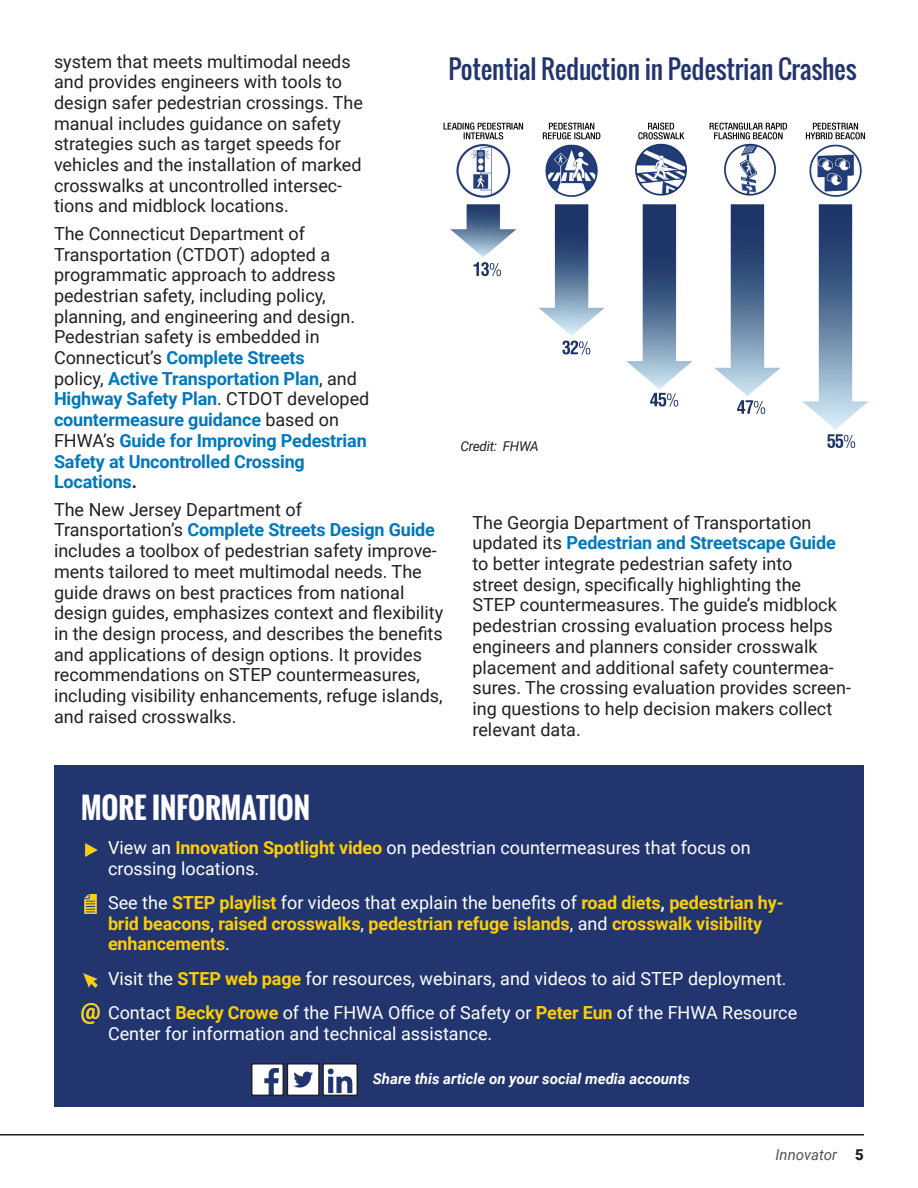
<style>
.page{position:relative;width:918px;height:1188px;background:#fff}
.page>*{position:absolute;margin:0;border:0;box-sizing:border-box;transform-origin:0 0}
.t1{font:700 28.5px "Oswald";color:#fff}
.t2{font:25.5px "Oswald";letter-spacing:-.01em;color:#22356f}
.t3{font:18px/20.7px "Roboto";color:#231f20}
.t4{font:18px/20.7px "Roboto";color:#fff}
.t5{font:700 18px/20.7px "Roboto";letter-spacing:-.01em;color:#fdce07}
.t6{font:italic 700 15px "Roboto";color:#fff}
.t7{font:italic 15px "Roboto";color:#535457}
.t8{font:italic 13.5px "Roboto";letter-spacing:-.02em;color:#231f20}
.s1{font-weight:700;color:#0078bd}
.s2{font-weight:700}
.s3{font-weight:700;color:#fdce07}
.s4{font-weight:400;color:#fff}
.s5{color:#fff}
.s6{font-weight:900;font-style:normal;color:#231f20}
</style>
<div class="page">
<hr style="left:0;top:1134px;width:864px;height:2px;background:#231f20">
<div style="left:54px;top:766px;width:810px;height:341px;background:#22356f"></div>
<img style="left:85px;top:843px;width:13px;height:14px">
<img style="left:84px;top:894px;width:13px;height:20px">
<img style="left:83px;top:973px;width:15px;height:15px">
<img style="left:81px;top:1004px;width:19px;height:20px">
<img style="left:254px;top:1066px;width:27px;height:27px">
<div style="left:251px;top:1063px;width:33px;height:33px;border:2px solid #231f20"></div>
<div style="left:287px;top:1063px;width:33px;height:33px;border:2px solid #231f20"></div>
<svg style="left:287px;top:1064px;width:68px;height:31px"></svg>
<div style="left:322px;top:1063px;width:36px;height:33px;border:2px solid #231f20"></div>
<img style="left:443px;top:122px;width:426px;height:326px">
<p class="t3" style="left:54px;top:50px;width:311px">system that meets multimodal needs and provides engineers with tools to design safer pedestrian crossings. The manual includes guidance on safety strategies such as target speeds for vehicles and the installation of marked crosswalks at uncontrolled intersec&shy;tions and midblock locations.</p>
<p class="t3" style="left:54px;top:222px;width:317px">The Connecticut Department of Transportation (CTDOT) adopted a programmatic approach to address pedestrian safety, including policy, planning, and engineering and design.<br>Pedestrian safety is embedded in Connecticut’s <span class="s1">Complete Streets<br></span>policy, <span class="s1">Active Transportation Plan</span>, and <span class="s1">Highway Safety Plan</span>. CTDOT developed <span class="s1">countermeasure guidance</span> based on FHWA’s <span class="s1">Guide for Improving Pedestrian Safety at Uncontrolled Crossing Locations</span><span class="s2">.</span></p>
<p class="t3" style="left:54px;top:498px;width:391px">The New Jersey Department of<br>Transportation’s <span class="s1">Complete Streets Design Guide </span>includes a toolbox of pedestrian safety improve&shy;ments tailored to meet multimodal needs. The guide draws on best practices from national design guides, emphasizes context and flexibility in the design process, and describes the benefits and applications of design options. It provides recommendations on STEP countermeasures, including visibility enhancements, refuge islands, and raised crosswalks.</p>
<h2 class="t2" style="left:449px;top:50px;width:410px">Potential Reduction in Pedestrian Crashes</h2>
<p class="t8" style="left:460px;top:437px;width:80px">Credit: FHWA</p>
<p class="t3" style="left:472px;top:511px;width:380px">The Georgia Department of Transportation updated its <span class="s1">Pedestrian and Streetscape Guide </span>to better integrate pedestrian safety into<br>street design, specifically highlighting the<br>STEP countermeasures. The guide’s midblock pedestrian crossing evaluation process helps engineers and planners consider crosswalk placement and additional safety countermea&shy;sures. The crossing evaluation provides screen&shy;ing questions to help decision makers collect relevant data.</p>
<h1 class="t1" style="left:81px;top:786px;width:231px">MORE INFORMATION</h1>
<p class="t4" style="left:108px;top:837px;width:644px">View an <span class="s3">Innovation Spotlight video</span> on pedestrian countermeasures that focus on crossing locations.</p>
<p class="t5" style="left:108px;top:892px;width:677px"><span class="s4">See the</span> STEP playlist <span class="s4">for videos that explain the benefits of</span> road diets<span class="s5">,</span> pedestrian hy&shy;brid beacons<span class="s4">,</span> raised crosswalks<span class="s4">,</span> pedestrian refuge islands<span class="s4">, and</span> crosswalk visibility enhancements<span class="s4">.</span></p>
<p class="t4" style="left:108px;top:961px;width:691px;line-height:34.2px">Visit the <span class="s3">STEP web page</span> for resources, webinars, and videos to aid STEP deployment.<br>Contact <span class="s3">Becky Crowe</span> of the FHWA Office of Safety or <span class="s3">Peter Eun</span> of the FHWA Resource</p>
<p class="t4" style="left:108px;top:1022px;width:386px">Center for information and technical assistance.</p>
<p class="t6" style="left:373px;top:1068px;width:319px">Share this article on your social media accounts</p>
<p class="t7" style="left:776px;top:1144px;width:90px">Innovator <span class="s6">5</span></p>
</div>
